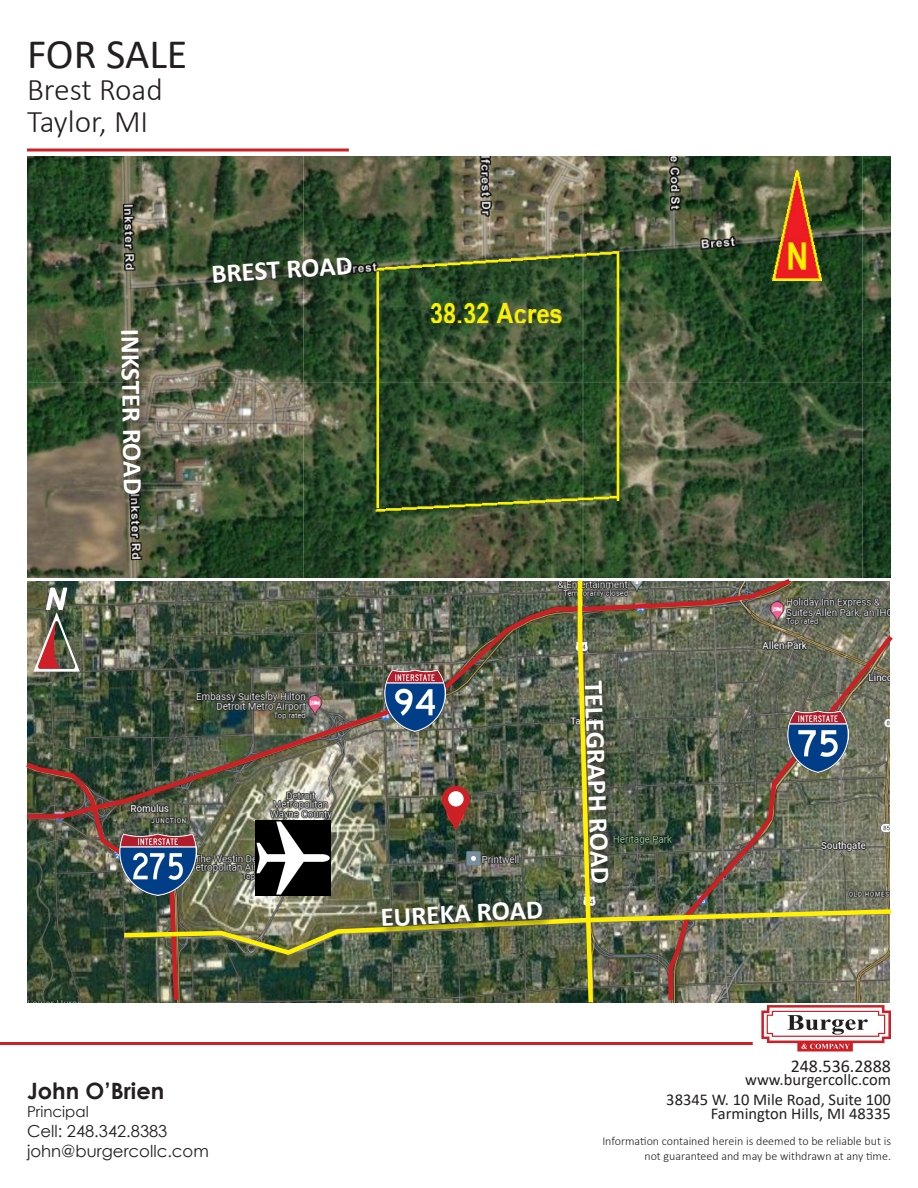
<style>
.page{position:relative;width:918px;height:1188px;background:#fff}
.page>*{position:absolute;margin:0;border:0;box-sizing:border-box;transform-origin:0 0}
.t1{font:42px "Calibri";color:#231f20}
.t2{font:300 31.5px/32.2px "Calibri";color:#231f20}
.t3{font:700 27px "Calibri";color:#fff}
.t4{font:700 22.5px "Century Gothic";color:#231f20}
.t5{font:18px "Calibri";color:#231f20}
.t6{font:16.5px/19.8px "Calibri";color:#231f20;text-align:right}
.t7{font:16.5px/19.8px "Century Gothic";color:#231f20}
.t8{font:15px "Century Gothic";color:#231f20}
.t9{font:300 12px/14.4px "Calibri";color:#231f20;text-align:right}
</style>
<div class="page">
<hr style="left:0;top:1042px;width:753px;height:3px;background:#cb2026">
<svg style="left:27px;top:148px;width:322px;height:4px"></svg>
<img style="left:27px;top:156px;width:864px;height:420px">
<div style="left:118px;top:327px;width:36px;height:179px;background:#231f20;opacity:.75"></div>
<div style="left:210px;top:254px;width:154px;height:42px;background:#231f20;opacity:.75"></div>
<img style="left:26px;top:576px;width:867px;height:475px">
<div style="left:379px;top:898px;width:176px;height:41px;background:#231f20;opacity:.75"></div>
<h1 class="t1" style="left:27px;top:24px;width:162px">FOR SALE</h1>
<h2 class="t2" style="left:27px;top:73px;width:137px">Brest Road<br>Taylor, MI</h2>
<p class="t3" style="left:149px;top:328px;width:168px;rotate:89deg">INKSTER ROAD</p>
<p class="t3" style="left:210px;top:255px;width:143px;rotate:-4deg">BREST ROAD</p>
<h3 class="t4" style="left:27px;top:1074px;width:139px">John O’Brien</h3>
<p class="t8" style="left:27px;top:1101px;width:63px">Principal</p>
<h3 class="t7" style="left:27px;top:1121px;width:183px">Cell: 248.342.8383 john@burgercollc.com</h3>
<p class="t3" style="left:380px;top:898px;width:164px;rotate:-3deg">EUREKA ROAD</p>
<p class="t3" style="left:613px;top:680px;width:205px;rotate:88deg">TELEGRAPH ROAD</p>
<h3 class="t5" style="left:791px;top:1053px;width:102px">248.536.2888</h3>
<h3 class="t6" style="left:666px;top:1069px;width:226px">www.burgercollc.com<br>38345 W. 10 Mile Road, Suite 100</h3>
<h3 class="t6" style="left:711px;top:1103px;width:182px">Farmington Hills, MI 48335</h3>
<p class="t9" style="left:602px;top:1134px;width:290px">Information contained herein is deemed to be reliable but is not guaranteed and may be withdrawn at any time.</p>
</div>
